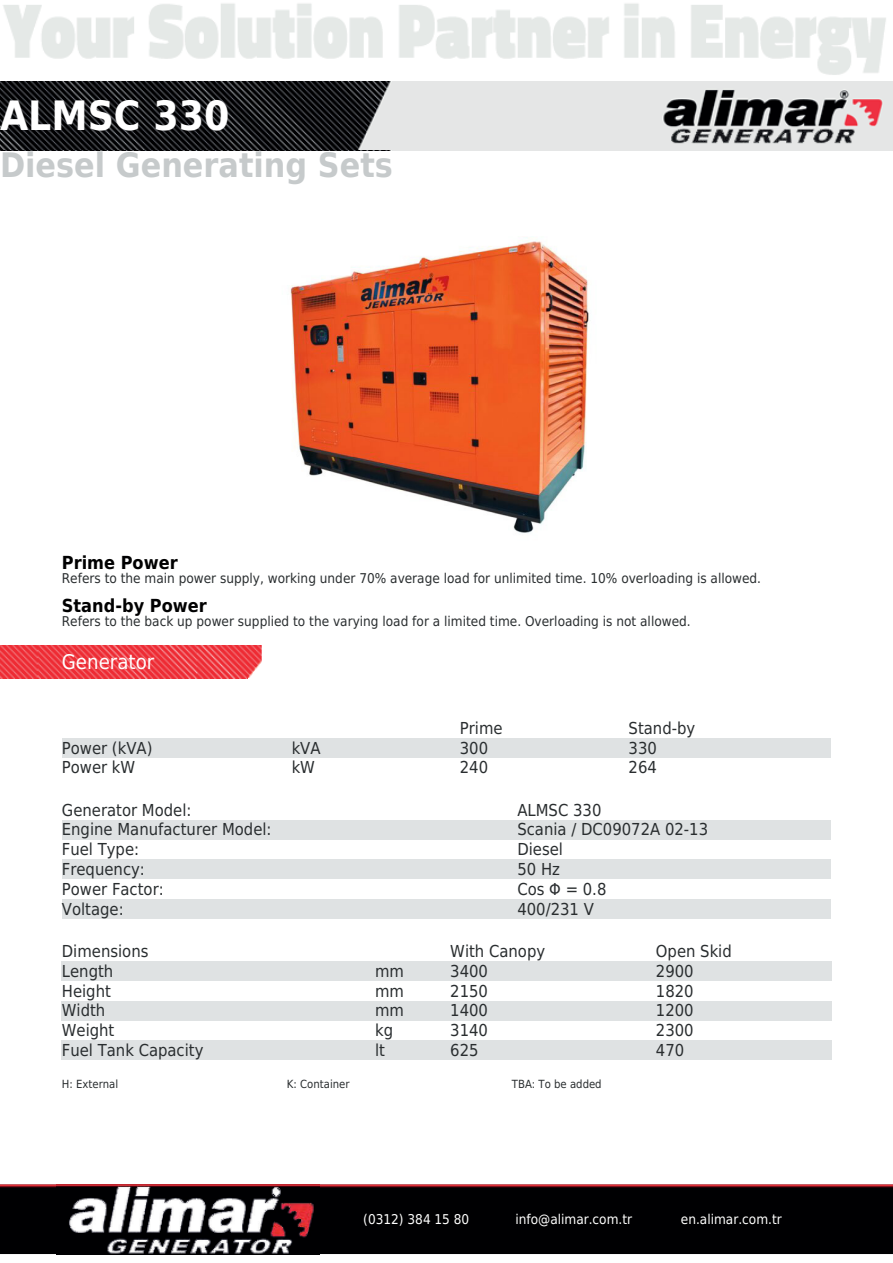
<style>
.page{position:relative;width:893px;height:1263px;background:#fff}
.page>*{position:absolute;margin:0;border:0;box-sizing:border-box;transform-origin:0 0}
.t1{font:700 40.5px "DejaVu Sans Condensed";color:#fff}
.t2{font:700 33.75px "DejaVu Sans Condensed";color:#c6cacb}
.t3{font:20.25px "DejaVu Sans Condensed";color:#fff}
.t4{font:700 18px "DejaVu Sans Condensed";color:#000001}
.t5{font:16.5px "DejaVu Sans Condensed";color:#292d2f}
.t6{font:13.5px "DejaVu Sans Condensed";color:#292d2f}
.t7{font:13.5px "DejaVu Sans Condensed";color:#fff}
.t8{font:11.25px "DejaVu Sans Condensed";color:#292d2f}
</style>
<div class="page">
<img style="left:0;top:645px;width:262px;height:34px">
<img style="left:3px;top:3px;width:883px;height:72px">
<svg style="left:0;top:81px;width:893px;height:70px;background:#7e7e7f"></svg>
<div style="left:0;top:1184px;width:893px;height:70px;background:#000002"></div>
<img style="left:56px;top:1184px;width:264px;height:71px">
<div style="left:62px;top:738px;width:230px;height:20px;background:#dfe2e3"></div>
<div style="left:292px;top:738px;width:168px;height:20px;background:#dfe2e3"></div>
<div style="left:460px;top:738px;width:169px;height:20px;background:#dfe2e3"></div>
<div style="left:629px;top:738px;width:202px;height:20px;background:#dfe2e3"></div>
<div style="left:62px;top:820px;width:455px;height:20px;background:#dfe2e3"></div>
<div style="left:517px;top:820px;width:314px;height:20px;background:#dfe2e3"></div>
<div style="left:62px;top:859px;width:455px;height:20px;background:#dfe2e3"></div>
<div style="left:517px;top:859px;width:314px;height:20px;background:#dfe2e3"></div>
<div style="left:62px;top:899px;width:455px;height:20px;background:#dfe2e3"></div>
<div style="left:517px;top:899px;width:314px;height:20px;background:#dfe2e3"></div>
<div style="left:62px;top:961px;width:313px;height:20px;background:#dfe2e3"></div>
<div style="left:375px;top:961px;width:75px;height:20px;background:#dfe2e3"></div>
<div style="left:450px;top:961px;width:206px;height:20px;background:#dfe2e3"></div>
<div style="left:656px;top:961px;width:175px;height:20px;background:#dfe2e3"></div>
<div style="left:62px;top:1001px;width:313px;height:19px;background:#dfe2e3"></div>
<div style="left:375px;top:1001px;width:75px;height:19px;background:#dfe2e3"></div>
<div style="left:450px;top:1001px;width:206px;height:19px;background:#dfe2e3"></div>
<div style="left:656px;top:1001px;width:175px;height:19px;background:#dfe2e3"></div>
<div style="left:62px;top:1040px;width:313px;height:20px;background:#dfe2e3"></div>
<div style="left:375px;top:1040px;width:75px;height:20px;background:#dfe2e3"></div>
<div style="left:450px;top:1040px;width:206px;height:20px;background:#dfe2e3"></div>
<div style="left:656px;top:1040px;width:175px;height:20px;background:#dfe2e3"></div>
<div style="left:249px;top:678px;width:28px;height:16px;background:#fff"></div>
<img style="left:290px;top:237px;width:299px;height:296px">
<h1 class="t1" style="left:0;top:82px;width:231px">ALMSC 330</h1>
<h2 class="t2" style="left:0;top:138px;width:394px">Diesel Generating Sets</h2>
<p class="t4" style="left:62px;top:548px;width:117px">Prime Power</p>
<p class="t6" style="left:62px;top:567px;width:701px">Refers to the main power supply, working under 70% average load for unlimited time. 10% overloading is allowed.</p>
<p class="t4" style="left:62px;top:591px;width:146px">Stand-by Power</p>
<p class="t6" style="left:62px;top:609px;width:630px">Refers to the back up power supplied to the varying load for a limited time. Overloading is not allowed.</p>
<p class="t3" style="left:62px;top:644px;width:94px">Generator</p>
<p class="t5" style="left:460px;top:713px;width:44px">Prime</p>
<p class="t5" style="left:629px;top:713px;width:68px">Stand-by</p>
<p class="t5" style="left:62px;top:733px;width:92px">Power (kVA)</p>
<p class="t5" style="left:292px;top:733px;width:30px">kVA</p>
<p class="t5" style="left:460px;top:733px;width:30px">300</p>
<p class="t5" style="left:629px;top:733px;width:30px">330</p>
<p class="t5" style="left:62px;top:753px;width:75px">Power kW</p>
<p class="t5" style="left:292px;top:753px;width:25px">kW</p>
<p class="t5" style="left:460px;top:753px;width:30px">240</p>
<p class="t5" style="left:629px;top:753px;width:30px">264</p>
<p class="t5" style="left:62px;top:795px;width:131px">Generator Model:</p>
<p class="t5" style="left:517px;top:795px;width:86px">ALMSC 330</p>
<p class="t5" style="left:62px;top:815px;width:211px">Engine Manufacturer Model:</p>
<p class="t5" style="left:517px;top:815px;width:192px">Scania / DC09072A 02-13</p>
<p class="t5" style="left:62px;top:835px;width:79px">Fuel Type:</p>
<p class="t5" style="left:517px;top:835px;width:47px">Diesel</p>
<p class="t5" style="left:62px;top:855px;width:85px">Frequency:</p>
<p class="t5" style="left:517px;top:855px;width:44px">50 Hz</p>
<p class="t5" style="left:62px;top:874px;width:103px">Power Factor:</p>
<p class="t5" style="left:517px;top:874px;width:91px">Cos Φ = 0.8</p>
<p class="t5" style="left:62px;top:894px;width:63px">Voltage:</p>
<p class="t5" style="left:517px;top:894px;width:78px">400/231 V</p>
<p class="t5" style="left:62px;top:937px;width:88px">Dimensions</p>
<p class="t5" style="left:450px;top:937px;width:96px">With Canopy</p>
<p class="t5" style="left:656px;top:937px;width:77px">Open Skid</p>
<p class="t5" style="left:62px;top:956px;width:53px">Length</p>
<p class="t5" style="left:375px;top:956px;width:30px">mm</p>
<p class="t5" style="left:450px;top:956px;width:39px">3400</p>
<p class="t5" style="left:656px;top:956px;width:39px">2900</p>
<p class="t5" style="left:62px;top:976px;width:51px">Height</p>
<p class="t5" style="left:375px;top:976px;width:30px">mm</p>
<p class="t5" style="left:450px;top:976px;width:39px">2150</p>
<p class="t5" style="left:656px;top:976px;width:39px">1820</p>
<p class="t5" style="left:62px;top:996px;width:45px">Width</p>
<p class="t5" style="left:375px;top:996px;width:30px">mm</p>
<p class="t5" style="left:450px;top:996px;width:39px">1400</p>
<p class="t5" style="left:656px;top:996px;width:39px">1200</p>
<p class="t5" style="left:62px;top:1016px;width:54px">Weight</p>
<p class="t5" style="left:375px;top:1016px;width:20px">kg</p>
<p class="t5" style="left:450px;top:1016px;width:39px">3140</p>
<p class="t5" style="left:656px;top:1016px;width:39px">2300</p>
<p class="t5" style="left:62px;top:1036px;width:143px">Fuel Tank Capacity</p>
<p class="t5" style="left:375px;top:1036px;width:11px">lt</p>
<p class="t5" style="left:450px;top:1036px;width:30px">625</p>
<p class="t5" style="left:656px;top:1036px;width:30px">470</p>
<p class="t8" style="left:62px;top:1074px;width:58px">H: External</p>
<p class="t8" style="left:287px;top:1074px;width:64px">K: Container</p>
<p class="t8" style="left:512px;top:1074px;width:91px">TBA: To be added</p>
<p class="t7" style="left:363px;top:1207px;width:108px">(0312) 384 15 80</p>
<p class="t7" style="left:515px;top:1207px;width:118px">info@alimar.com.tr</p>
<p class="t7" style="left:681px;top:1207px;width:102px">en.alimar.com.tr</p>
</div>
